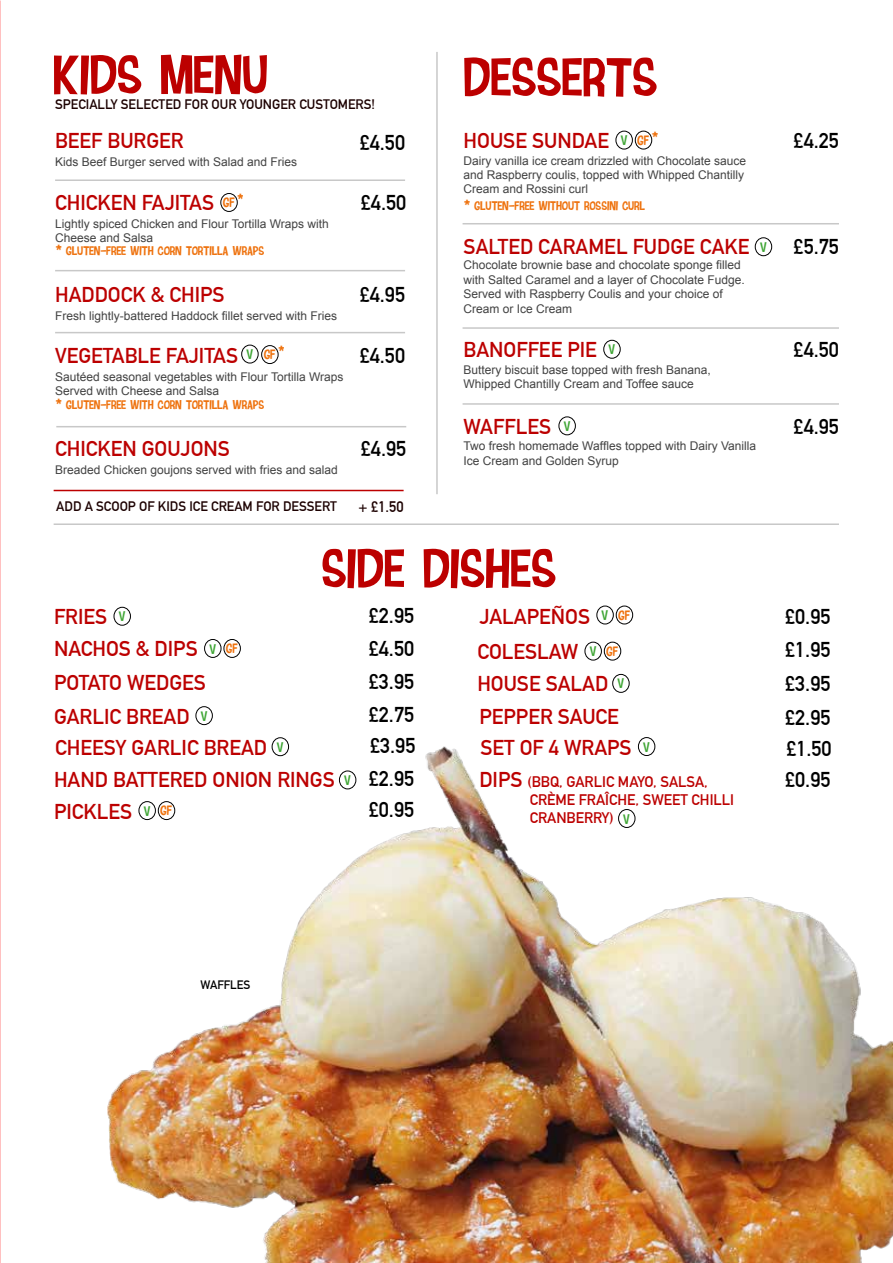
<style>
.page{position:relative;width:893px;height:1263px;background:#fff}
.page>*{position:absolute;margin:0;border:0;box-sizing:border-box;transform-origin:0 0}
.t1{font:72px "Cartonsix NC";color:#bc0000}
.t2{font:700 21px "DIN Alternate";color:#bc0000}
.t3{font:700 21px "DIN Alternate";color:#000}
.t4{font:18px/36.2px "Cartonsix NC";color:#ee720e}
.t5{font:18px "Cartonsix NC";color:#3fa535}
.t6{font:16.5px "Cartonsix NC";color:#ee720e}
.t7{font:700 15px/18px "DIN Alternate";color:#bc0000}
.t8{font:700 15px "DIN Alternate";color:#1c0000}
.t9{font:700 13.5px "DIN Alternate";color:#1c0000}
.t10{font:12px/14.4px "Arial";color:#424242}
.t11{font:700 12px "DIN Alternate";color:#000}
.s1{color:#3fa535}
.s2{font-family:"Cartonsix NC";font-weight:400;font-size:18px;color:#3fa535}
.s3{font-size:21px}
</style>
<div class="page">
<hr style="left:55px;top:179px;width:350px;height:2px;background:#c8c8c8">
<hr style="left:55px;top:270px;width:350px;height:1px;background:#c8c8c8">
<hr style="left:55px;top:332px;width:350px;height:1px;background:#c8c8c8">
<hr style="left:436px;top:52px;width:2px;height:442px;background:#c8c8c8">
<hr style="left:463px;top:223px;width:376px;height:1px;background:#c8c8c8">
<hr style="left:463px;top:327px;width:376px;height:2px;background:#c8c8c8">
<hr style="left:56px;top:426px;width:350px;height:1px;background:#c8c8c8">
<hr style="left:463px;top:403px;width:376px;height:2px;background:#c8c8c8">
<div style="left:204px;top:639px;width:17px;height:19px;border:1px solid #000;border-radius:50%"></div>
<div style="left:224px;top:639px;width:17px;height:19px;border:1px solid #000;border-radius:50%"></div>
<div style="left:114px;top:607px;width:17px;height:19px;border:1px solid #000;border-radius:50%"></div>
<div style="left:196px;top:706px;width:17px;height:19px;border:1px solid #000;border-radius:50%"></div>
<div style="left:596px;top:606px;width:18px;height:18px;border:1px solid #000;border-radius:50%"></div>
<div style="left:616px;top:606px;width:17px;height:18px;border:1px solid #000;border-radius:50%"></div>
<div style="left:585px;top:642px;width:17px;height:18px;border:1px solid #000;border-radius:50%"></div>
<div style="left:604px;top:642px;width:17px;height:18px;border:1px solid #000;border-radius:50%"></div>
<div style="left:612px;top:674px;width:18px;height:19px;border:1px solid #000;border-radius:50%"></div>
<div style="left:603px;top:340px;width:18px;height:19px;border:1px solid #000;border-radius:50%"></div>
<div style="left:635px;top:131px;width:17px;height:18px;border:1px solid #000;border-radius:50%"></div>
<div style="left:755px;top:237px;width:17px;height:19px;border:1px solid #000;border-radius:50%"></div>
<div style="left:220px;top:193px;width:18px;height:19px;border:1px solid #000;border-radius:50%"></div>
<div style="left:241px;top:345px;width:18px;height:18px;border:1px solid #000;border-radius:50%"></div>
<hr style="left:54px;top:490px;width:350px;height:1px;background:#bc0000">
<hr style="left:54px;top:523px;width:785px;height:2px;background:#c8c8c8">
<div style="left:615px;top:131px;width:18px;height:18px;border:1px solid #000;border-radius:50%"></div>
<div style="left:558px;top:416px;width:18px;height:19px;border:1px solid #000;border-radius:50%"></div>
<div style="left:272px;top:737px;width:17px;height:19px;border:1px solid #000;border-radius:50%"></div>
<div style="left:638px;top:737px;width:17px;height:19px;border:1px solid #000;border-radius:50%"></div>
<div style="left:261px;top:345px;width:17px;height:19px;border:1px solid #000;border-radius:50%"></div>
<img style="left:107px;top:746px;width:786px;height:517px">
<h1 class="t1" style="left:54px;top:38px;width:216px">KIDS MENU</h1>
<h2 class="t2" style="left:55px;top:125px;width:130px">BEEF BURGER</h2>
<p class="t10" style="left:55px;top:155px;width:244px">Kids Beef Burger served with Salad and Fries</p>
<p class="t9" style="left:55px;top:94px;width:321px">SPECIALLY SELECTED FOR OUR YOUNGER CUSTOMERS!</p>
<h2 class="t3" style="left:360px;top:127px;width:47px">£4.50</h2>
<h3 class="t4" style="left:223px;top:184px;width:22px">GF<sup>*</sup></h3>
<h2 class="t2" style="left:55px;top:186px;width:160px">CHICKEN FAJITAS</h2>
<p class="t10" style="left:55px;top:216px;width:275px">Lightly spiced Chicken and Flour Tortilla Wraps with<br>Cheese and Salsa</p>
<h3 class="t6" style="left:56px;top:242px;width:210px">* GLUTEN-FREE WITH CORN TORTILLA WRAPS</h3>
<h2 class="t3" style="left:361px;top:186px;width:47px">£4.50</h2>
<h2 class="t2" style="left:55px;top:278px;width:171px">HADDOCK &amp; CHIPS</h2>
<h2 class="t3" style="left:360px;top:278px;width:47px">£4.95</h2>
<p class="t10" style="left:55px;top:308px;width:284px">Fresh lightly-battered Haddock fillet served with Fries</p>
<h3 class="t4" style="left:264px;top:336px;width:22px">GF<sup>*</sup></h3>
<h2 class="t2" style="left:55px;top:339px;width:185px">VEGETABLE FAJITAS</h2>
<h2 class="t3" style="left:360px;top:339px;width:47px">£4.50</h2>
<h3 class="t5" style="left:246px;top:345px;width:8px">V</h3>
<p class="t10" style="left:55px;top:369px;width:290px">Sautéed seasonal vegetables with Flour Tortilla Wraps<br>Served with Cheese and Salsa</p>
<h3 class="t6" style="left:56px;top:396px;width:210px">* GLUTEN-FREE WITH CORN TORTILLA WRAPS</h3>
<h2 class="t2" style="left:55px;top:432px;width:176px">CHICKEN GOUJONS</h2>
<h2 class="t3" style="left:361px;top:432px;width:47px">£4.95</h2>
<p class="t10" style="left:55px;top:462px;width:284px">Breaded Chicken goujons served with fries and salad</p>
<p class="t9" style="left:56px;top:496px;width:282px">ADD A SCOOP OF KIDS ICE CREAM FOR DESSERT</p>
<p class="t8" style="left:359px;top:496px;width:47px">+ £1.50</p>
<h1 class="t1" style="left:464px;top:40px;width:196px">DESSERTS</h1>
<h2 class="t2" style="left:464px;top:125px;width:147px">HOUSE SUNDAE</h2>
<h2 class="t3" style="left:794px;top:125px;width:47px">£4.25</h2>
<h3 class="t4" style="left:638px;top:121px;width:22px">GF<sup>*</sup></h3>
<h3 class="t5" style="left:621px;top:131px;width:8px">V</h3>
<p class="t10" style="left:463px;top:153px;width:284px">Dairy vanilla ice cream drizzled with Chocolate sauce and Raspberry coulis, topped with Whipped Chantilly<br>Cream and Rossini curl</p>
<h3 class="t6" style="left:465px;top:197px;width:182px">* GLUTEN-FREE WITHOUT ROSSINI CURL</h3>
<h2 class="t2" style="left:464px;top:230px;width:287px">SALTED CARAMEL FUDGE CAKE</h2>
<p class="t10" style="left:463px;top:258px;width:283px">Chocolate brownie base and chocolate sponge filled with Salted Caramel and a layer of Chocolate Fudge.<br>Served with Raspberry Coulis and your choice of Cream or Ice Cream</p>
<h3 class="t5" style="left:760px;top:238px;width:8px">V</h3>
<h2 class="t3" style="left:794px;top:230px;width:47px">£5.75</h2>
<h2 class="t2" style="left:464px;top:334px;width:135px">BANOFFEE PIE</h2>
<p class="t10" style="left:463px;top:363px;width:249px">Buttery biscuit base topped with fresh Banana,<br>Whipped Chantilly Cream and Toffee sauce</p>
<h3 class="t5" style="left:608px;top:340px;width:8px">V</h3>
<h2 class="t3" style="left:794px;top:334px;width:47px">£4.50</h2>
<h2 class="t2" style="left:464px;top:410px;width:89px">WAFFLES</h2>
<p class="t10" style="left:463px;top:439px;width:294px">Two fresh homemade Waffles topped with Dairy Vanilla<br>Ice Cream and Golden Syrup</p>
<h3 class="t5" style="left:564px;top:417px;width:8px">V</h3>
<h2 class="t3" style="left:794px;top:410px;width:47px">£4.95</h2>
<h1 class="t1" style="left:322px;top:532px;width:236px">SIDE DISHES</h1>
<h2 class="t2" style="left:54px;top:601px;width:55px">FRIES</h2>
<h2 class="t3" style="left:369px;top:600px;width:47px">£2.95</h2>
<h2 class="t2" style="left:54px;top:633px;width:145px">NACHOS &amp; DIPS</h2>
<h2 class="t3" style="left:369px;top:632px;width:47px">£4.50</h2>
<h2 class="t2" style="left:54px;top:666px;width:153px">POTATO WEDGES</h2>
<h2 class="t3" style="left:369px;top:665px;width:47px">£3.95</h2>
<h2 class="t2" style="left:54px;top:700px;width:137px">GARLIC BREAD</h2>
<h2 class="t3" style="left:369px;top:699px;width:47px">£2.75</h2>
<h3 class="t5" style="left:119px;top:607px;width:8px">V</h3>
<h3 class="t4" style="left:209px;top:630px;width:30px"><span class="s1">V</span> GF</h3>
<h3 class="t5" style="left:201px;top:707px;width:8px">V</h3>
<h2 class="t2" style="left:479px;top:601px;width:112px">JALAPEÑOS</h2>
<h2 class="t3" style="left:785px;top:601px;width:47px">£0.95</h2>
<h2 class="t2" style="left:477px;top:635px;width:103px">COLESLAW</h2>
<h2 class="t3" style="left:785px;top:634px;width:47px">£1.95</h2>
<h2 class="t2" style="left:477px;top:667px;width:132px">HOUSE SALAD</h2>
<h2 class="t3" style="left:785px;top:667px;width:47px">£3.95</h2>
<h2 class="t2" style="left:479px;top:700px;width:141px">PEPPER SAUCE</h2>
<h2 class="t3" style="left:785px;top:701px;width:47px">£2.95</h2>
<h3 class="t4" style="left:590px;top:596px;width:42px;text-indent:12px"><span class="s1">V</span> GF<br><span class="s1">V</span> GF</h3>
<h3 class="t5" style="left:617px;top:674px;width:8px">V</h3>
<h2 class="t2" style="left:55px;top:731px;width:230px">CHEESY GARLIC BREAD <span class="s2">V</span></h2>
<h2 class="t3" style="left:370px;top:730px;width:47px">£3.95</h2>
<h2 class="t2" style="left:481px;top:731px;width:171px">SET OF 4 WRAPS <sup>V</sup></h2>
<h2 class="t3" style="left:786px;top:732px;width:47px">£1.50</h2>
<h2 class="t2" style="left:54px;top:764px;width:282px">HAND BATTERED ONION RINGS</h2>
<h2 class="t3" style="left:369px;top:763px;width:47px">£2.95</h2>
<h3 class="t5" style="left:344px;top:771px;width:8px">V</h3>
<h2 class="t2" style="left:54px;top:795px;width:80px">PICKLES</h2>
<h2 class="t3" style="left:369px;top:794px;width:47px">£0.95</h2>
<h3 class="t4" style="left:144px;top:792px;width:30px"><span class="s1">V</span> GF</h3>
<p class="t11" style="left:201px;top:976px;width:51px">WAFFLES</p>
<p class="t7" style="left:530px;top:772px;width:206px;text-indent:-50px"><span class="s3">DIPS</span> (BBQ, GARLIC MAYO, SALSA,<br>CRÈME FRAÎCHE, SWEET CHILLI<br>CRANBERRY)</p>
<h2 class="t3" style="left:785px;top:764px;width:47px">£0.95</h2>
<h3 class="t5" style="left:623px;top:809px;width:8px">V</h3>
</div>
